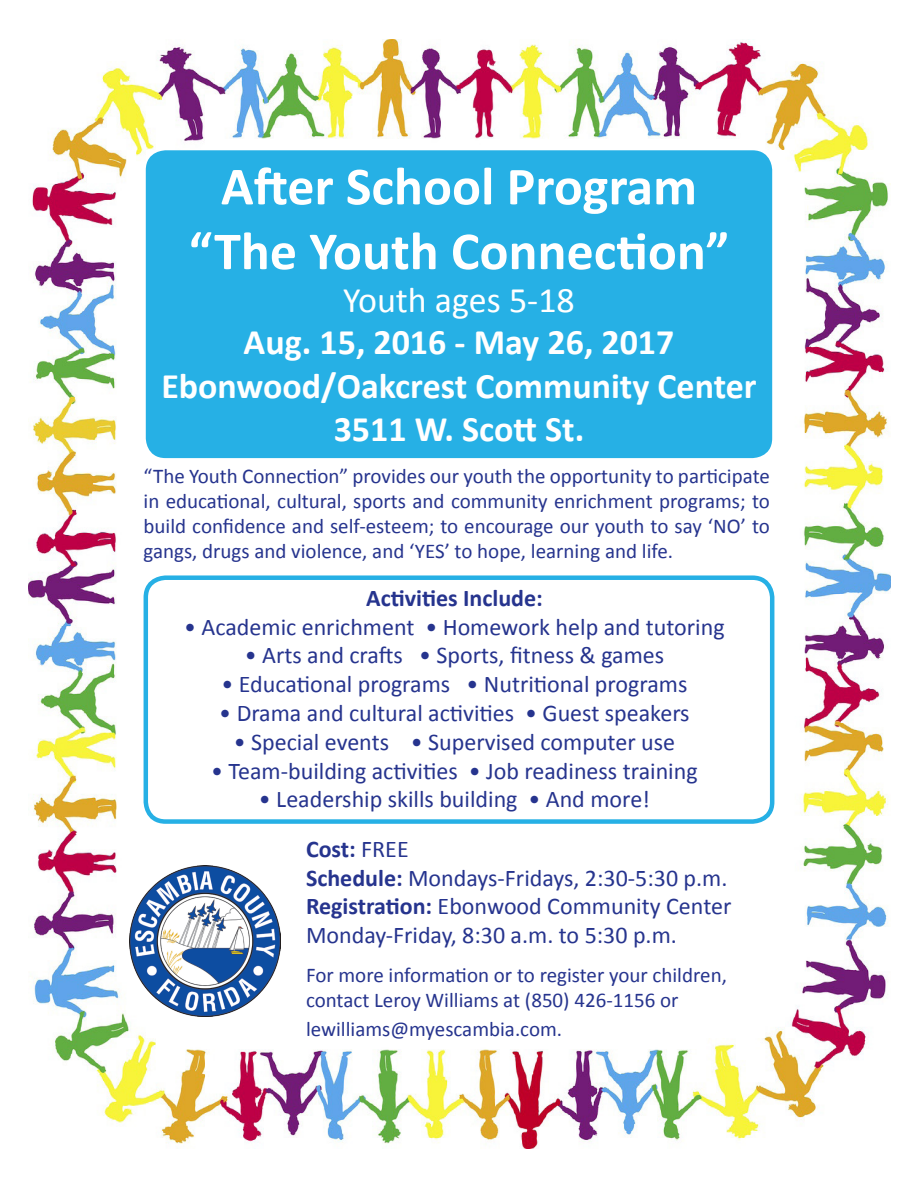
<style>
.page{position:relative;width:918px;height:1188px;background:#fff}
.page>*{position:absolute;margin:0;border:0;box-sizing:border-box;transform-origin:0 0}
.t1{font:700 54px "Calibri";color:#fff}
.t2{font:700 36px "Calibri";color:#fff}
.t3{font:36px "Calibri";color:#fff}
.t4{font:24px/28.8px "Calibri";color:#26348e}
.t5{font:700 24px "Calibri";color:#26348e}
.t6{font:21px/25.2px "Calibri";color:#26348e;text-align:justify}
.s1{font-weight:400}
.s2{font-weight:700}
</style>
<div class="page">
<img style="left:28px;top:40px;width:863px;height:1108px">
<div style="left:146px;top:150px;width:626px;height:308px;background:#26b0e5;border-radius:20px"></div>
<img style="left:130px;top:866px;width:150px;height:151px">
<div style="left:144px;top:575px;width:630px;height:249px;border:4px solid #26b0e5;border-radius:20px"></div>
<p class="t1" style="left:221px;top:152px;width:478px">After School Program</p>
<p class="t1" style="left:189px;top:217px;width:542px">“The Youth Connection”</p>
<p class="t3" style="left:343px;top:278px;width:233px">Youth ages 5-18</p>
<p class="t2" style="left:244px;top:319px;width:432px">Aug. 15, 2016 - May 26, 2017</p>
<p class="t2" style="left:161px;top:363px;width:597px">Ebonwood/Oakcrest Community Center</p>
<p class="t2" style="left:334px;top:406px;width:252px">3511 W. Scott St.</p>
<p class="t6" style="left:144px;top:463px;width:628px">“The Youth Connection” provides our youth the opportunity to participate in educational, cultural, sports and community enrichment programs; to build confidence and self-esteem; to encourage our youth to say ‘NO’ to gangs, drugs and violence, and ‘YES’ to hope, learning and life.</p>
<p class="t5" style="left:366px;top:583px;width:178px">Activities Include:</p>
<p class="t4" style="left:184px;top:612px;width:542px">• Academic enrichment • Homework help and tutoring</p>
<p class="t4" style="left:245px;top:641px;width:421px">• Arts and crafts • Sports, fitness &amp; games</p>
<p class="t4" style="left:222px;top:670px;width:467px">• Educational programs • Nutritional programs</p>
<p class="t4" style="left:219px;top:699px;width:472px">• Drama and cultural activities • Guest speakers</p>
<p class="t4" style="left:234px;top:728px;width:443px">• Special events • Supervised computer use</p>
<p class="t4" style="left:211px;top:756px;width:488px">• Team-building activities • Job readiness training</p>
<p class="t4" style="left:259px;top:785px;width:393px">• Leadership skills building • And more!</p>
<p class="t5" style="left:306px;top:833px;width:104px">Cost: <span class="s1">FREE</span></p>
<p class="t4" style="left:306px;top:863px;width:423px"><span class="s2">Schedule:</span> Mondays-Fridays, 2:30-5:30 p.m.</p>
<p class="t4" style="left:306px;top:892px;width:427px"><span class="s2">Registration:</span> Ebonwood Community Center<br>Monday-Friday, 8:30 a.m. to 5:30 p.m.</p>
<p class="t6" style="left:306px;top:962px;width:422px">For more information or to register your children, contact Leroy Williams at (850) 426-1156 or</p>
<p class="t6" style="left:306px;top:1016px;width:258px">lewilliams@myescambia.com.</p>
</div>
